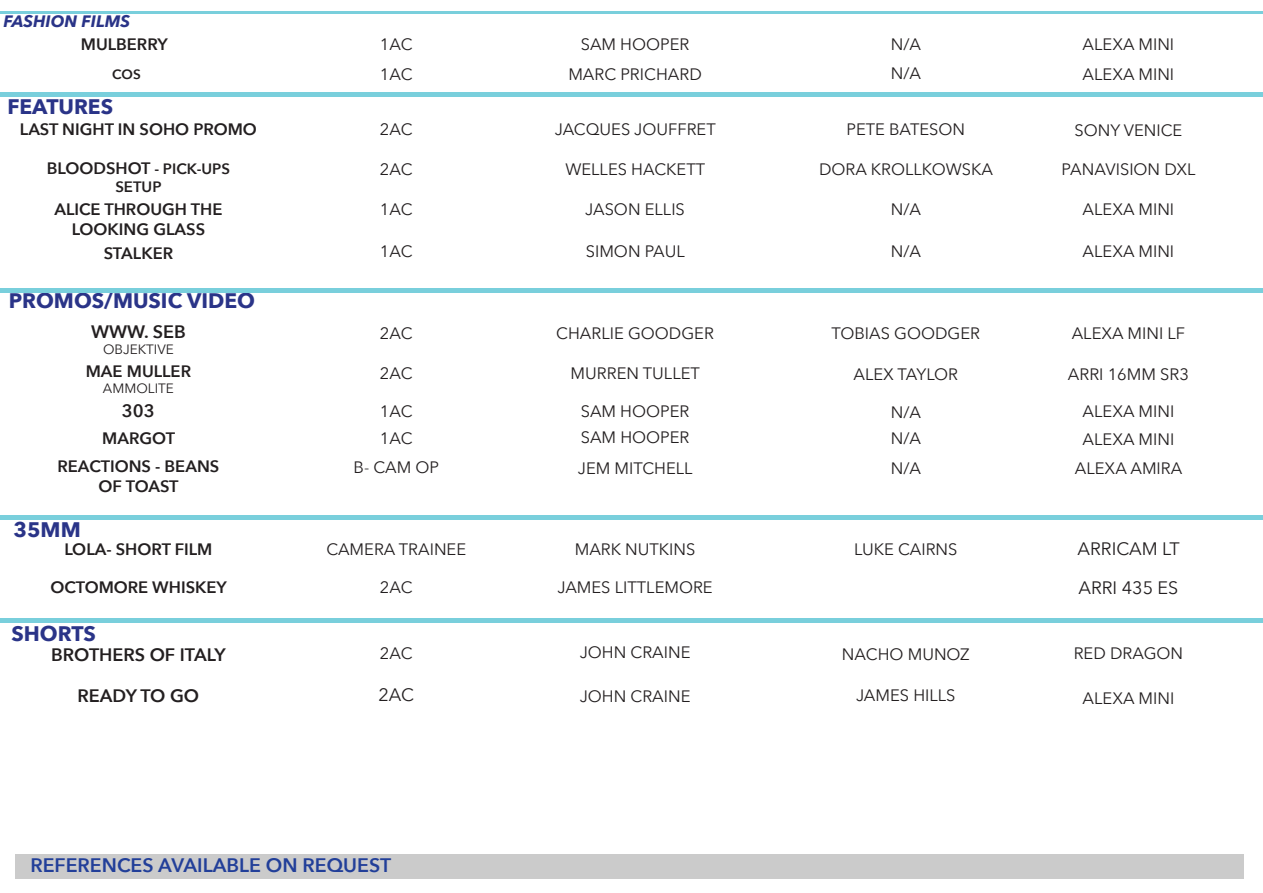
<style>
.page{position:relative;width:1263px;height:893px;background:#fff}
.page>*{position:absolute;margin:0;border:0;box-sizing:border-box;transform-origin:0 0}
.t1{font:700 21px "Avenir Next";color:#2a3488}
.t2{font:600 19.5px "Avenir Next";color:#223f99}
.t3{font:600 18px "Avenir Next";color:#231f20}
.t4{font:18px/39.3px "Avenir Next";color:#231f20}
.t5{font:16.5px "Avenir Next";color:#231f20}
.t6{font:600 16.5px/19.8px "Avenir Next";color:#231f20;text-align:center}
.t7{font:italic 700 16.5px "Avenir Next";color:#2a3488}
.t8{font:600 15px "Avenir Next";color:#231f20}
.t9{font:13.5px "Avenir Next";color:#231f20}
.t10{font:600 13.5px "Avenir Next";color:#231f20}
.s1{font-size:15px}
</style>
<div class="page">
<div style="left:0;top:92px;width:1263px;height:5px;background:#79cfdc"></div>
<hr style="left:0;top:288px;width:1263px;height:4px;background:#79cfdc">
<div style="left:0;top:515px;width:1263px;height:5px;background:#79cfdc"></div>
<div style="left:0;top:618px;width:1263px;height:5px;background:#79cfdc"></div>
<hr style="left:0;top:11px;width:1263px;height:2px;background:#79cfdc">
<div style="left:15px;top:854px;width:1228px;height:24px;background:#cbcbcb"></div>
<p class="t7" style="left:3px;top:7px;width:128px">FASHION FILMS</p>
<p class="t6" style="left:81px;top:34px;width:89px">MULBERRY</p>
<p class="t5" style="left:380px;top:31px;width:34px">1AC</p>
<p class="t5" style="left:581px;top:31px;width:110px">SAM HOOPER</p>
<p class="t5" style="left:891px;top:31px;width:32px">N/A</p>
<p class="t5" style="left:1082px;top:31px;width:93px">ALEXA MINI</p>
<p class="t10" style="left:112px;top:63px;width:30px">COS</p>
<p class="t5" style="left:380px;top:61px;width:34px">1AC</p>
<p class="t5" style="left:568px;top:61px;width:135px">MARC PRICHARD</p>
<p class="t5" style="left:891px;top:60px;width:32px">N/A</p>
<p class="t5" style="left:1083px;top:60px;width:93px">ALEXA MINI</p>
<p class="t1" style="left:7px;top:89px;width:107px">FEATURES</p>
<p class="t6" style="left:20px;top:119px;width:239px">LAST NIGHT IN SOHO PROMO</p>
<p class="t5" style="left:380px;top:115px;width:34px">2AC</p>
<p class="t5" style="left:555px;top:115px;width:162px">JACQUES JOUFFRET</p>
<p class="t5" style="left:565px;top:156px;width:141px">WELLES HACKETT</p>
<p class="t5" style="left:846px;top:116px;width:120px">PETE BATESON</p>
<p class="t5" style="left:1074px;top:117px;width:109px">SONY VENICE</p>
<p class="t6" style="left:47px;top:158px;width:185px">BLOODSHOT <span class="s1">- PICK-UPS</span></p>
<p class="t8" style="left:115px;top:174px;width:48px">SETUP</p>
<p class="t5" style="left:380px;top:156px;width:34px">2AC</p>
<p class="t5" style="left:819px;top:156px;width:175px">DORA KROLLKOWSKA</p>
<p class="t5" style="left:1062px;top:156px;width:136px">PANAVISION DXL</p>
<p class="t6" style="left:54px;top:199px;width:170px">ALICE THROUGH THE<br>LOOKING GLASS</p>
<p class="t5" style="left:380px;top:196px;width:34px">1AC</p>
<p class="t5" style="left:585px;top:196px;width:101px">JASON ELLIS</p>
<p class="t5" style="left:891px;top:196px;width:32px">N/A</p>
<p class="t5" style="left:1082px;top:196px;width:93px">ALEXA MINI</p>
<p class="t6" style="left:104px;top:243px;width:71px">STALKER</p>
<p class="t5" style="left:380px;top:238px;width:34px">1AC</p>
<p class="t5" style="left:586px;top:238px;width:101px">SIMON PAUL</p>
<p class="t5" style="left:891px;top:238px;width:32px">N/A</p>
<p class="t5" style="left:1083px;top:238px;width:93px">ALEXA MINI</p>
<p class="t1" style="left:9px;top:283px;width:248px">PROMOS/MUSIC VIDEO</p>
<p class="t3" style="left:91px;top:317px;width:96px">WWW. SEB</p>
<p class="t9" style="left:103px;top:338px;width:72px">OBJEKTIVE</p>
<p class="t6" style="left:86px;top:361px;width:107px">MAE MULLER</p>
<p class="t9" style="left:103px;top:377px;width:72px">AMMOLITE</p>
<p class="t5" style="left:380px;top:320px;width:34px">2AC</p>
<p class="t5" style="left:556px;top:319px;width:159px">CHARLIE GOODGER</p>
<p class="t5" style="left:831px;top:319px;width:150px">TOBIAS GOODGER</p>
<p class="t5" style="left:1072px;top:319px;width:115px">ALEXA MINI LF</p>
<p class="t5" style="left:380px;top:359px;width:34px">2AC</p>
<p class="t5" style="left:571px;top:359px;width:131px">MURREN TULLET</p>
<p class="t5" style="left:853px;top:360px;width:106px">ALEX TAYLOR</p>
<p class="t5" style="left:1068px;top:360px;width:122px">ARRI 16MM SR3</p>
<p class="t3" style="left:122px;top:396px;width:34px">303</p>
<p class="t5" style="left:380px;top:397px;width:34px">1AC</p>
<p class="t5" style="left:581px;top:397px;width:110px">SAM HOOPER</p>
<p class="t5" style="left:891px;top:398px;width:32px">N/A</p>
<p class="t5" style="left:1083px;top:397px;width:93px">ALEXA MINI</p>
<p class="t6" style="left:102px;top:428px;width:74px">MARGOT</p>
<p class="t5" style="left:380px;top:424px;width:34px">1AC</p>
<p class="t5" style="left:581px;top:423px;width:110px">SAM HOOPER</p>
<p class="t5" style="left:891px;top:424px;width:32px">N/A</p>
<p class="t5" style="left:1083px;top:425px;width:93px">ALEXA MINI</p>
<p class="t6" style="left:58px;top:456px;width:163px">REACTIONS - BEANS<br>OF TOAST</p>
<p class="t5" style="left:354px;top:453px;width:87px">B- CAM OP</p>
<p class="t5" style="left:578px;top:454px;width:116px">JEM MITCHELL</p>
<p class="t5" style="left:891px;top:454px;width:32px">N/A</p>
<p class="t5" style="left:1075px;top:454px;width:109px">ALEXA AMIRA</p>
<p class="t1" style="left:13px;top:512px;width:69px">35MM</p>
<p class="t5" style="left:326px;top:535px;width:141px">CAMERA TRAINEE</p>
<p class="t5" style="left:380px;top:573px;width:34px">2AC</p>
<p class="t5" style="left:854px;top:536px;width:105px">LUKE CAIRNS</p>
<p class="t4" style="left:1077px;top:528px;width:104px">ARRICAM LT<br>ARRI 435 ES</p>
<p class="t6" style="left:64px;top:539px;width:150px">LOLA- SHORT FILM</p>
<p class="t6" style="left:50px;top:577px;width:178px">OCTOMORE WHISKEY</p>
<p class="t5" style="left:575px;top:536px;width:122px">MARK NUTKINS</p>
<p class="t5" style="left:557px;top:573px;width:157px">JAMES LITTLEMORE</p>
<p class="t1" style="left:11px;top:615px;width:86px">SHORTS</p>
<p class="t3" style="left:51px;top:639px;width:176px">BROTHERS OF ITALY</p>
<p class="t5" style="left:580px;top:638px;width:112px">JOHN CRAINE</p>
<p class="t5" style="left:842px;top:640px;width:129px">NACHO MUNOZ</p>
<p class="t5" style="left:1074px;top:639px;width:111px">RED DRAGON</p>
<p class="t3" style="left:78px;top:680px;width:123px">READY TO GO</p>
<p class="t4" style="left:378px;top:675px;width:37px">2AC</p>
<p class="t5" style="left:580px;top:682px;width:112px">JOHN CRAINE</p>
<p class="t5" style="left:856px;top:681px;width:101px">JAMES HILLS</p>
<p class="t5" style="left:1083px;top:684px;width:93px">ALEXA MINI</p>
<p class="t5" style="left:380px;top:639px;width:34px">2AC</p>
<p class="t2" style="left:30px;top:849px;width:362px">REFERENCES AVAILABLE ON REQUEST</p>
</div>
